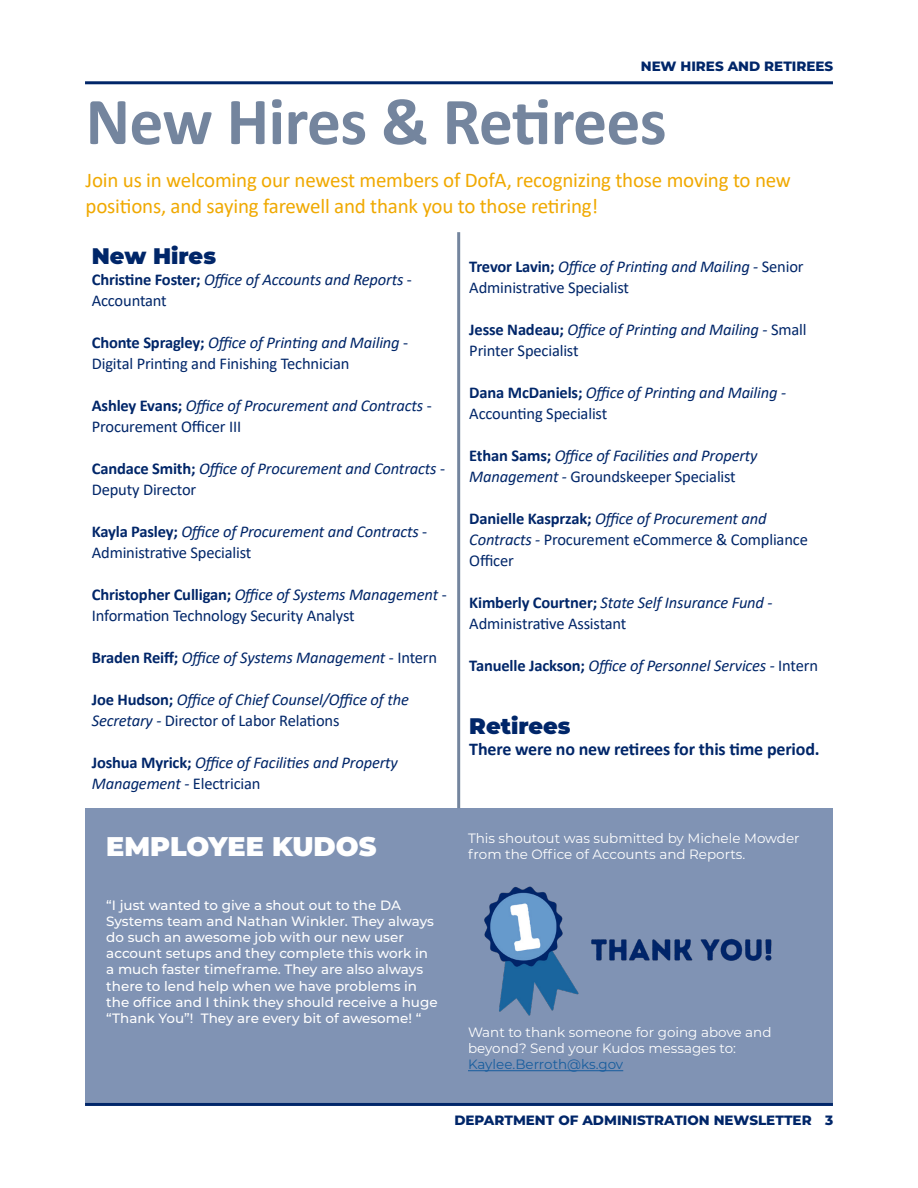
<style>
.page{position:relative;width:918px;height:1188px;background:#fff}
.page>*{position:absolute;margin:0;border:0;box-sizing:border-box;transform-origin:0 0}
.Headline{font:700 67.5px "Calibri";letter-spacing:-.01em;color:#74859e}
.Sidebar{font:900 27px "Montserrat";color:#fff}
.Sidebar-2{font:900 22.5px "Montserrat";color:#002669}
.Intro{font:21px/25.8px "Calibri";letter-spacing:-.01em;color:#f0a902}
.Intro-2{font:700 18px "Calibri";letter-spacing:-.01em;color:#002669}
.Intro-3{font:italic 16.5px/21px "Calibri";letter-spacing:-.01em;color:#002669}
.Intro-4{font:16.5px/21px "Calibri";letter-spacing:-.01em;color:#002669}
.t1{font:500 13.5px/16.2px "Montserrat";color:#fff}
.t2{font:13.5px/16.2px "Montserrat";color:#fff}
.Folio_-_Section_Title{font:800 13.5px "Montserrat";color:#002669}
.t3{font:13.5px "Montserrat";color:#175d9e}
.s1{font-weight:700;font-style:normal}
.s2{font-style:normal}
.s3{font-weight:700}
.s4{font-style:italic}
</style>
<div class="page">
<div style="left:85px;top:808px;width:748px;height:295px;background:#8093b4"></div>
<hr style="left:468px;top:1070px;width:155px;height:1px;background:#175d9e">
<hr style="left:85px;top:81px;width:748px;height:3px;background:#002669">
<hr style="left:85px;top:1103px;width:748px;height:3px;background:#002669">
<hr style="left:457px;top:232px;width:3px;height:576px;background:#74859e">
<img style="left:484px;top:886px;width:288px;height:130px">
<p class="Folio_-_Section_Title" style="left:641px;top:57px;width:194px">NEW HIRES AND RETIREES</p>
<p class="Headline" style="left:86px;top:74px;width:583px">New Hires &amp; Retirees</p>
<p class="Intro" style="left:86px;top:166px;width:707px">Join us in welcoming our newest members of DofA, recognizing those moving to new positions, and saying farewell and thank you to those retiring!</p>
<p class="Sidebar-2" style="left:92px;top:239px;width:126px">New Hires</p>
<p class="Intro-3" style="left:92px;top:268px;width:322px"><span class="s1">Christine Foster;</span> Office of Accounts and Reports <span class="s2">-<br>Accountant</span></p>
<p class="Intro-4" style="left:92px;top:331px;width:318px"><span class="s3">Chonte Spragley;</span> <span class="s4">Office of Printing and Mailing</span> -<br>Digital Printing and Finishing Technician</p>
<p class="Intro-3" style="left:92px;top:394px;width:341px"><span class="s1">Ashley Evans;</span> Office of Procurement and Contracts <span class="s2">-<br>Procurement Officer III</span></p>
<p class="Intro-3" style="left:92px;top:457px;width:355px"><span class="s1">Candace Smith;</span> Office of Procurement and Contracts <span class="s2">-<br>Deputy Director</span></p>
<p class="Intro-3" style="left:92px;top:520px;width:337px"><span class="s1">Kayla Pasley;</span> Office of Procurement and Contracts <span class="s2">-<br>Administrative Specialist</span></p>
<p class="Intro-4" style="left:92px;top:583px;width:356px"><span class="s3">Christopher Culligan;</span> <span class="s4">Office of Systems Management</span> -<br>Information Technology Security Analyst</p>
<p class="Intro-3" style="left:92px;top:646px;width:347px"><span class="s1">Braden Reiff;</span> Office of Systems Management <span class="s2">- Intern</span></p>
<p class="Intro-3" style="left:92px;top:688px;width:319px"><span class="s1">Joe Hudson;</span> Office of Chief Counsel/Office of the<br>Secretary - <span class="s2">Director of Labor Relations</span></p>
<p class="Intro-3" style="left:92px;top:751px;width:308px"><span class="s1">Joshua Myrick;</span> Office of Facilities and Property<br>Management - <span class="s2">Electrician</span></p>
<p class="Intro-4" style="left:469px;top:256px;width:336px"><span class="s3">Trevor Lavin;</span> <span class="s4">Office of Printing and Mailing -</span> Senior<br>Administrative Specialist</p>
<p class="Intro-3" style="left:469px;top:319px;width:339px"><span class="s1">Jesse Nadeau;</span> Office of Printing and Mailing - <span class="s2">Small<br>Printer Specialist</span></p>
<p class="Intro-3" style="left:469px;top:382px;width:318px"><span class="s1">Dana McDaniels;</span> Office of Printing and Mailing -<br><span class="s2">Accounting Specialist</span></p>
<p class="Intro-3" style="left:469px;top:445px;width:290px"><span class="s1">Ethan Sams;</span> Office of Facilities and Property<br>Management - <span class="s2">Groundskeeper Specialist</span></p>
<p class="Intro-4" style="left:469px;top:508px;width:340px"><span class="s3">Danielle Kasprzak;</span> <span class="s4">Office of Procurement and<br>Contracts -</span> Procurement eCommerce &amp; Compliance<br>Officer</p>
<p class="Intro-3" style="left:469px;top:592px;width:305px"><span class="s1">Kimberly Courtner;</span> State Self Insurance Fund -<br><span class="s2">Administrative Assistant</span></p>
<p class="Intro-3" style="left:469px;top:655px;width:350px"><span class="s1">Tanuelle Jackson;</span> Office of Personnel Services - <span class="s2">Intern</span></p>
<p class="Sidebar-2" style="left:469px;top:709px;width:103px">Retirees</p>
<p class="Intro-2" style="left:469px;top:737px;width:352px">There were no new retirees for this time period.</p>
<p class="Sidebar" style="left:106px;top:826px;width:272px">EMPLOYEE KUDOS</p>
<p class="t1" style="left:106px;top:896px;width:333px">“I just wanted to give a shout out to the DA Systems team and Nathan Winkler. They always do such an awesome job with our new user account setups and they complete this work in a much faster timeframe. They are also always there to lend help when we have problems in the office and I think they should receive a huge “Thank You”! They are every bit of awesome! “</p>
<p class="t2" style="left:468px;top:829px;width:333px">This shoutout was submitted by Michele Mowder from the Office of Accounts and Reports.</p>
<p class="t2" style="left:468px;top:1024px;width:305px">Want to thank someone for going above and beyond? Send your Kudos messages to:</p>
<p class="t3" style="left:468px;top:1055px;width:157px">Kaylee.Berroth@ks.gov</p>
<p class="Folio_-_Section_Title" style="left:454px;top:1111px;width:380px">DEPARTMENT OF ADMINISTRATION NEWSLETTER 3</p>
</div>
